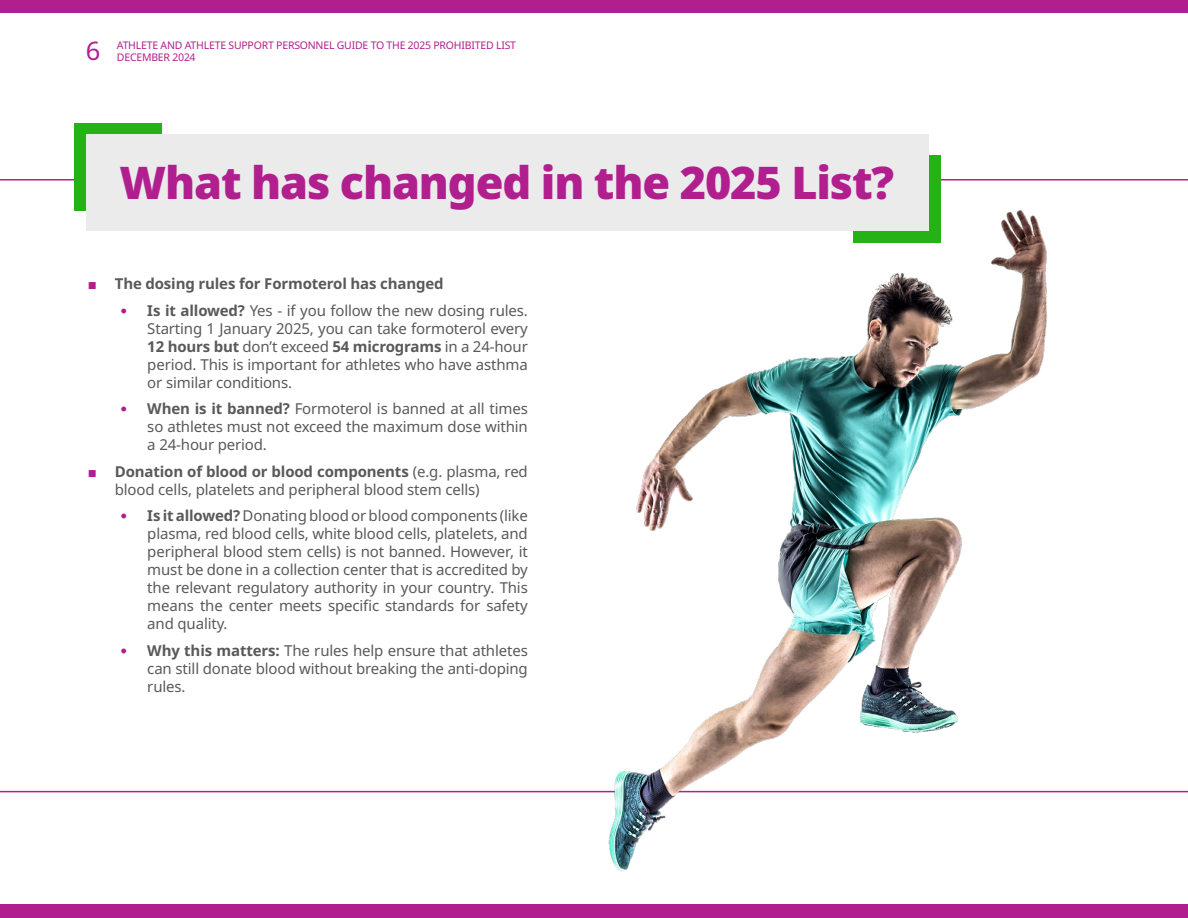
<style>
.page{position:relative;width:1188px;height:918px;background:#b11f8e}
.page>*{position:absolute;margin:0;border:0;box-sizing:border-box;transform-origin:0 0}
.t1{font:900 45px "Noto Sans";letter-spacing:-.025em;color:#b11f8e}
.t2{font:25.5px "Noto Sans";color:#b11f8e}
.Bullet_02{font:15px/18px "Noto Sans";letter-spacing:-.01em;color:#58595b;text-align:justify}
.Bullet_01{font:15px/18px "Noto Sans";letter-spacing:-.01em;color:#58595b}
.Bullet_01-2{font:700 15px "Noto Sans";letter-spacing:-.01em;color:#58595b}
.t3{font:10.5px "Noto Sans";letter-spacing:-.02em;color:#b11f8e}
.s1{font-family:"Arial";font-weight:400;color:#b11f8e}
.s2{font-family:"DIN Pro";font-weight:700;color:#b11f8e}
.s3{font-weight:700}
.s4{font-family:"Arial";color:#b11f8e}
</style>
<div class="page">
<div style="left:0;top:13px;width:1188px;height:891px;background:#fff"></div>
<hr style="left:0;top:179px;width:1188px;height:2px;background:#b11f8e">
<hr style="left:0;top:791px;width:1188px;height:1px;background:#b11f8e">
<div style="left:854px;top:155px;width:87px;height:87px;background:#25b216"></div>
<div style="left:74px;top:123px;width:87px;height:87px;background:#25b216"></div>
<div style="left:86px;top:134px;width:843px;height:97px;background:#ebebeb"></div>
<img style="left:563px;top:210px;width:503px;height:662px">
<p class="t3" style="left:117px;top:38px;width:401px">ATHLETE AND ATHLETE SUPPORT PERSONNEL GUIDE TO THE 2025 PROHIBITED LIST</p>
<h2 class="t2" style="left:86px;top:33px;width:16px">6</h2>
<p class="t3" style="left:117px;top:50px;width:80px">DECEMBER 2024</p>
<h1 class="t1" style="left:120px;top:148px;width:776px">What has changed in the 2025 List?</h1>
<p class="Bullet_01-2" style="left:88px;top:273px;width:357px"><span class="s1">■</span> The dosing rules for Formoterol has changed</p>
<p class="Bullet_02" style="left:147px;top:302px;width:382px;text-indent:-27px"><span class="s2">•</span> <span class="s3">Is it allowed?</span> Yes - if you follow the new dosing rules.<br>Starting 1 January 2025, you can take formoterol every <span class="s3">12 hours but</span> don’t exceed <span class="s3">54 micrograms</span> in a 24-hour period. This is important for athletes who have asthma or similar conditions.</p>
<p class="Bullet_02" style="left:147px;top:400px;width:382px;text-indent:-27px"><span class="s2">•</span> <span class="s3">When is it banned?</span> Formoterol is banned at all times so athletes must not exceed the maximum dose within a 24-hour period.</p>
<p class="Bullet_01" style="left:115px;top:463px;width:415px;text-indent:-27px"><span class="s4">■</span> <span class="s3">Donation of blood or blood components</span> (e.g. plasma, red blood cells, platelets and peripheral blood stem cells)</p>
<p class="Bullet_02" style="left:147px;top:507px;width:382px;text-indent:-27px"><span class="s2">•</span> <span class="s3">Is it allowed?</span> Donating blood or blood components (like plasma, red blood cells, white blood cells, platelets, and peripheral blood stem cells) is not banned. However, it must be done in a collection center that is accredited by the relevant regulatory authority in your country. This means the center meets specific standards for safety and quality.</p>
<p class="Bullet_02" style="left:147px;top:642px;width:382px;text-indent:-27px"><span class="s2">•</span> <span class="s3">Why this matters:</span> The rules help ensure that athletes can still donate blood without breaking the anti-doping rules.</p>
</div>
